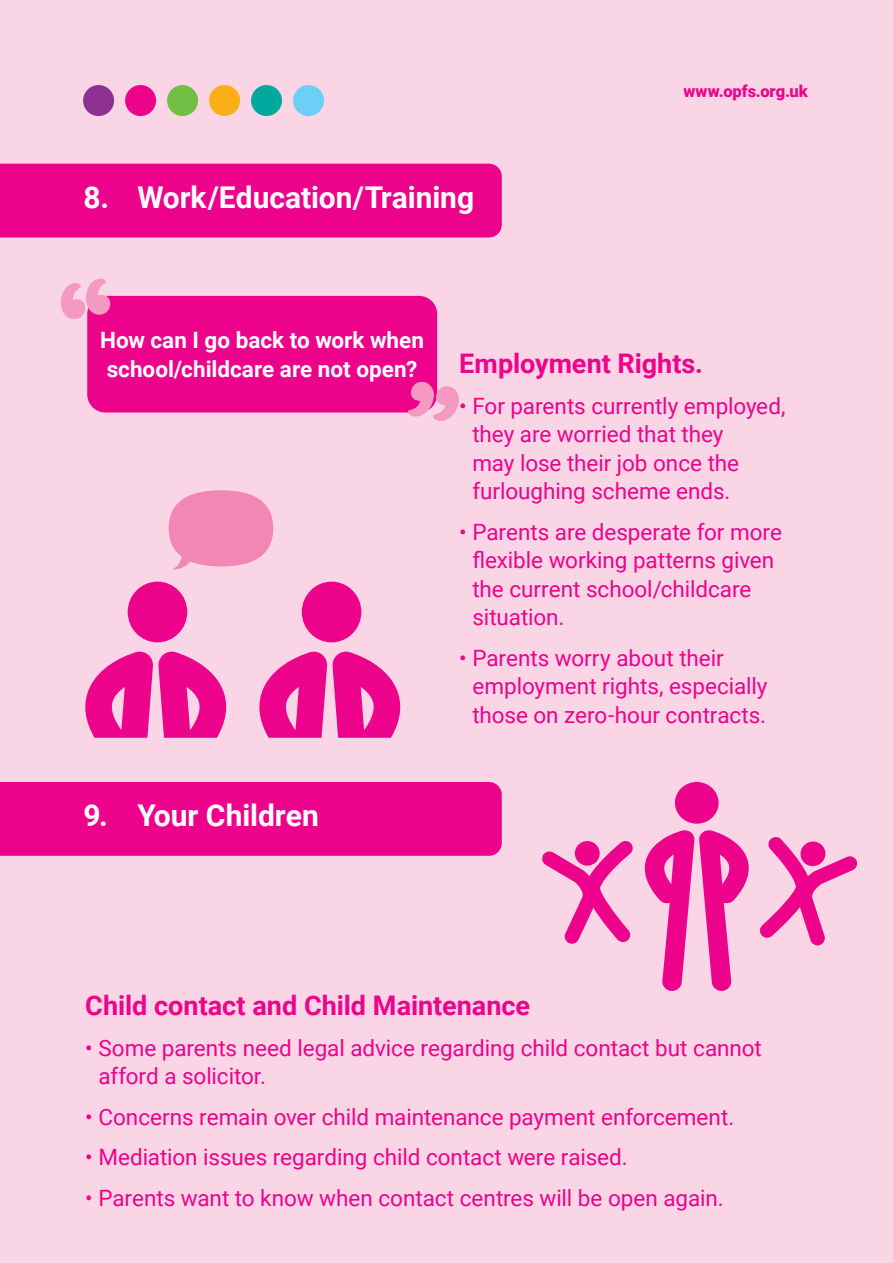
<style>
.page{position:relative;width:893px;height:1263px;background:#fad5e5}
.page>*{position:absolute;margin:0;border:0;box-sizing:border-box;transform-origin:0 0}
.t1{font:700 30px "Roboto";color:#fff}
.t2{font:700 27px "Roboto";color:#ed028c}
.t3{font:22.5px/28.5px "Roboto";letter-spacing:-.005em;color:#ed028c}
.t4{font:700 22.5px/28.5px "Roboto";color:#fff;text-align:center}
.t5{font:900 16.5px "Roboto";letter-spacing:-.005em;color:#ed028c}
</style>
<div class="page">
<div style="left:0;top:782px;width:502px;height:74px;background:#ed028c"></div>
<div style="left:0;top:164px;width:502px;height:73px;background:#ed028c"></div>
<div style="left:83px;top:85px;width:31px;height:31px;background:#8d3092;border-radius:50%"></div>
<div style="left:125px;top:85px;width:31px;height:31px;background:#ed028c;border-radius:50%"></div>
<div style="left:167px;top:85px;width:31px;height:31px;background:#71bf44;border-radius:50%"></div>
<div style="left:209px;top:85px;width:31px;height:31px;background:#faaf18;border-radius:50%"></div>
<div style="left:251px;top:85px;width:31px;height:31px;background:#00a99d;border-radius:50%"></div>
<div style="left:293px;top:85px;width:31px;height:31px;background:#6bcff6;border-radius:50%"></div>
<div style="left:302px;top:582px;width:59px;height:60px;background:#ed028c;border-radius:50%"></div>
<svg style="left:259px;top:651px;width:142px;height:87px"></svg>
<div style="left:128px;top:582px;width:59px;height:60px;background:#ed028c;border-radius:50%"></div>
<svg style="left:85px;top:651px;width:142px;height:87px"></svg>
<svg style="left:169px;top:490px;width:104px;height:80px"></svg>
<svg style="left:760px;top:837px;width:97px;height:108px"></svg>
<svg style="left:542px;top:841px;width:91px;height:103px"></svg>
<svg style="left:644px;top:830px;width:105px;height:161px"></svg>
<div style="left:675px;top:782px;width:44px;height:42px;background:#ed028c;border-radius:50%"></div>
<div style="left:87px;top:296px;width:350px;height:116px;background:#ed028c;border-radius:18px"></div>
<svg style="left:61px;top:278px;width:50px;height:41px"></svg>
<svg style="left:408px;top:381px;width:51px;height:40px"></svg>
<p class="t1" style="left:83px;top:176px;width:392px">8. Work/Education/Training</p>
<p class="t5" style="left:683px;top:80px;width:126px">www.opfs.org.uk</p>
<p class="t4" style="left:100px;top:325px;width:325px">How can I go back to work when school/childcare are not open?</p>
<p class="t1" style="left:83px;top:795px;width:237px">9. Your Children</p>
<p class="t2" style="left:459px;top:345px;width:245px">Employment Rights.</p>
<p class="t3" style="left:472px;top:391px;width:315px;text-indent:-13px">• For parents currently employed, they are worried that they<br>may lose their job once the furloughing scheme ends.</p>
<p class="t3" style="left:472px;top:517px;width:311px;text-indent:-13px">• Parents are desperate for more flexible working patterns given the current school/childcare situation.</p>
<p class="t3" style="left:472px;top:643px;width:297px;text-indent:-13px">• Parents worry about their employment rights, especially those on zero-hour contracts.</p>
<p class="t2" style="left:85px;top:986px;width:446px">Child contact and Child Maintenance</p>
<p class="t3" style="left:98px;top:1032px;width:665px;text-indent:-13px">• Some parents need legal advice regarding child contact but cannot afford a solicitor.</p>
<p class="t3" style="left:85px;top:1101px;width:651px">• Concerns remain over child maintenance payment enforcement.</p>
<p class="t3" style="left:85px;top:1142px;width:544px">• Mediation issues regarding child contact were raised.</p>
<p class="t3" style="left:85px;top:1182px;width:640px">• Parents want to know when contact centres will be open again.</p>
</div>
